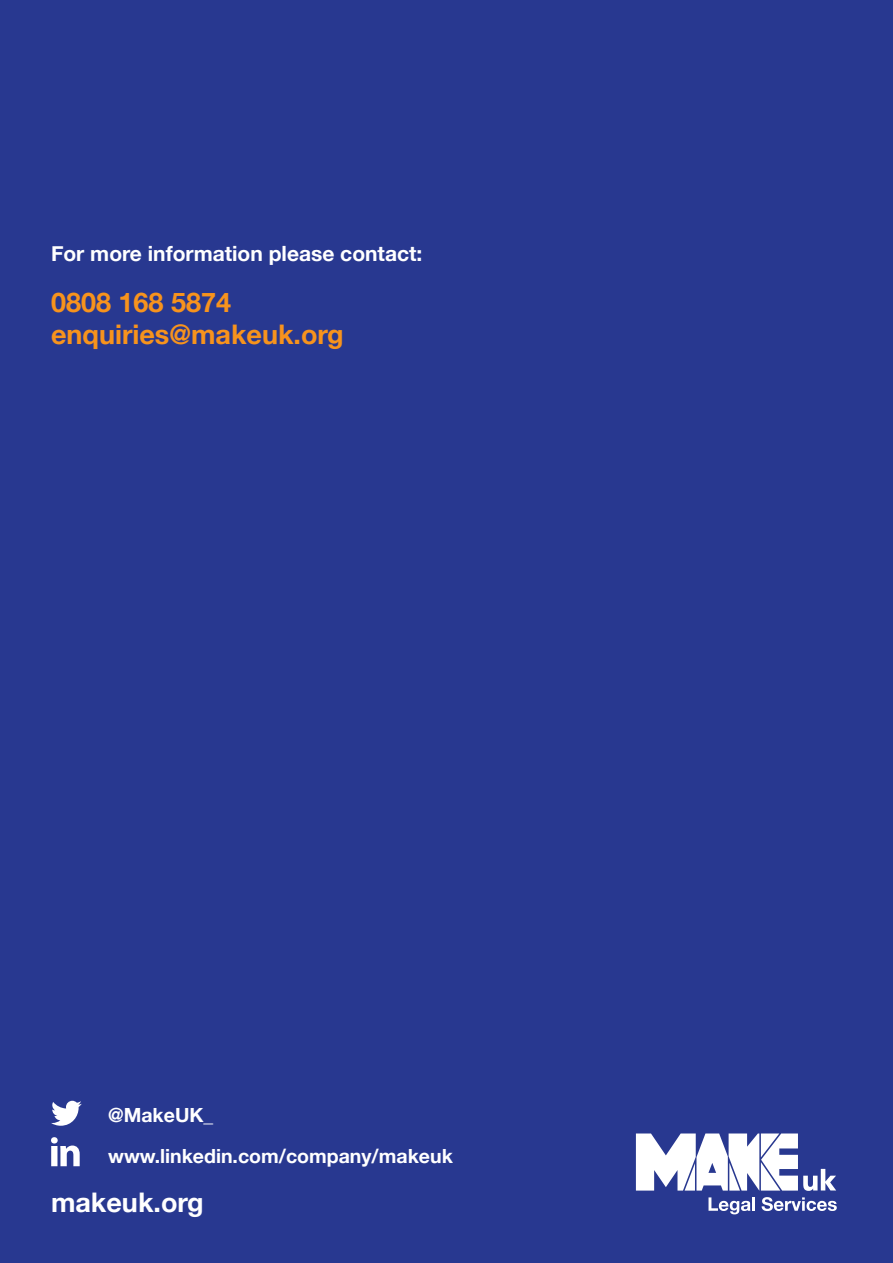
<style>
.page{position:relative;width:893px;height:1263px;background:#283890}
.page>*{position:absolute;margin:0;border:0;box-sizing:border-box;transform-origin:0 0}
.t1{font:700 27px/32.4px "Helvetica Neue";color:#f7931d}
.t2{font:700 27px "Helvetica Neue";color:#fff}
.t3{font:700 21px "Helvetica Neue";color:#fff}
.t4{font:700 19.5px/41.4px "Helvetica Neue";color:#fff}
</style>
<div class="page">
<svg style="left:708px;top:1197px;width:42px;height:17px"></svg>
<hr style="left:752px;top:1197px;width:3px;height:14px;background:#fff">
<svg style="left:762px;top:1197px;width:75px;height:14px"></svg>
<svg style="left:636px;top:1133px;width:200px;height:58px"></svg>
<svg style="left:51px;top:1101px;width:31px;height:25px"></svg>
<svg style="left:51px;top:1137px;width:29px;height:29px"></svg>
<p class="t3" style="left:51px;top:237px;width:373px">For more information please contact:</p>
<h1 class="t1" style="left:51px;top:286px;width:294px">0808 168 5874 enquiries@makeuk.org</h1>
<p class="t4" style="left:108px;top:1095px;width:346px">@MakeUK_ www.linkedin.com/company/makeuk</p>
<h1 class="t2" style="left:51px;top:1181px;width:154px">makeuk.org</h1>
</div>
